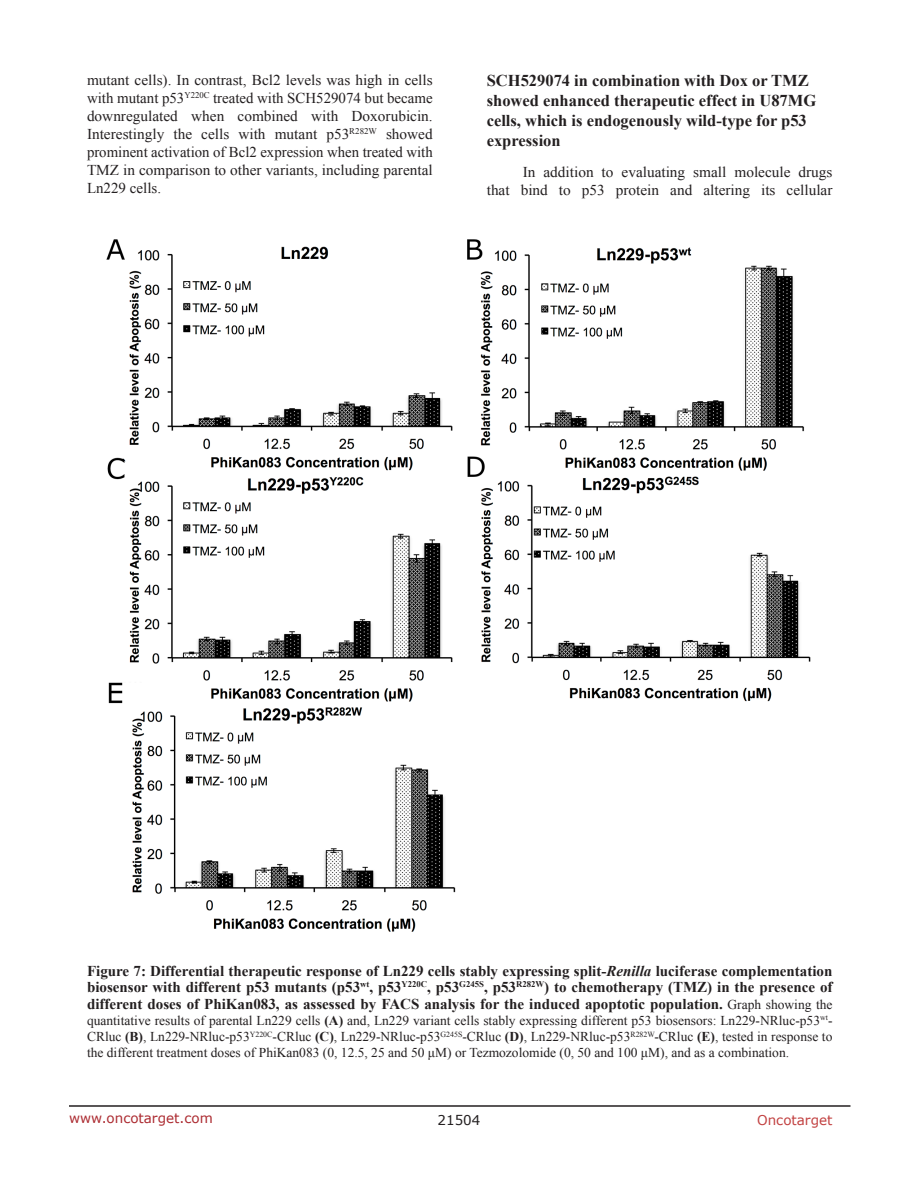
<style>
.page{position:relative;width:918px;height:1188px;background:#fff}
.page>*{position:absolute;margin:0;border:0;box-sizing:border-box;transform-origin:0 0}
.SubHeading{font:700 16.5px/19.8px "Times New Roman";color:#231f20}
.BodyText{font:15px/18px "Times New Roman";color:#231f20;text-align:justify}
.figuretext{font:700 15px/16.2px "Times New Roman";color:#231f20;text-align:justify}
.figuretext-2{font:13.5px/16.2px "Times New Roman";color:#231f20;text-align:justify}
.t1{font:13.5px "Verdana";color:#ac2b31}
.t2{font:13.5px "Verdana";color:#c24141}
.t3{font:13.5px "Verdana";color:#231f20}
.s1{font-style:italic}
.s2{font-weight:400;font-size:13.5px}
.s3{font-weight:700}
</style>
<div class="page">
<hr style="left:69px;top:1105px;width:781px;height:2px;background:#231f20">
<img style="left:106px;top:239px;width:705px;height:693px">
<p class="BodyText" style="left:87px;top:71px;width:347px">mutant cells). In contrast, Bcl2 levels was high in cells with mutant p53<sup>Y220C</sup> treated with SCH529074 but became downregulated when combined with Doxorubicin.<br>Interestingly the cells with mutant p53<sup>R282W</sup> showed prominent activation of Bcl2 expression when treated with TMZ in comparison to other variants, including parental Ln229 cells.</p>
<p class="SubHeading" style="left:487px;top:70px;width:331px">SCH529074 in combination with Dox or TMZ showed enhanced therapeutic effect in U87MG cells, which is endogenously wild-type for p53 expression</p>
<p class="BodyText" style="left:487px;top:163px;width:347px;text-align:right">In addition to evaluating small molecule drugs<br>that bind to p53 protein and altering its cellular</p>
<p class="figuretext" style="left:87px;top:963px;width:747px">Figure 7: Differential therapeutic response of Ln229 cells stably expressing split-<span class="s1">Renilla</span> luciferase complementation biosensor with different p53 mutants (p53<sup>wt</sup>, p53<sup>Y220C</sup>, p53<sup>G245S</sup>, p53<sup>R282W</sup>) to chemotherapy (TMZ) in the presence of different doses of PhiKan083, as assessed by FACS analysis for the induced apoptotic population. <span class="s2">Graph showing the</span></p>
<p class="figuretext-2" style="left:87px;top:1012px;width:747px">quantitative results of parental Ln229 cells <span class="s3">(A)</span> and, Ln229 variant cells stably expressing different p53 biosensors: Ln229-NRluc-p53<sup>wt</sup>-CRluc <span class="s3">(B)</span>, Ln229-NRluc-p53<sup>Y220C</sup>-CRluc <span class="s3">(C)</span>, Ln229-NRluc-p53<sup>G245S</sup>-CRluc <span class="s3">(D)</span>, Ln229-NRluc-p53<sup>R282W</sup>-CRluc <span class="s3">(E)</span>, tested in response to the different treatment doses of PhiKan083 (0, 12.5, 25 and 50 μM) or Tezmozolomide (0, 50 and 100 μM), and as a combination.</p>
<p class="t1" style="left:69px;top:1109px;width:145px">www.oncotarget.com</p>
<p class="t3" style="left:438px;top:1111px;width:44px">21504</p>
<p class="t2" style="left:757px;top:1111px;width:77px">Oncotarget</p>
</div>
